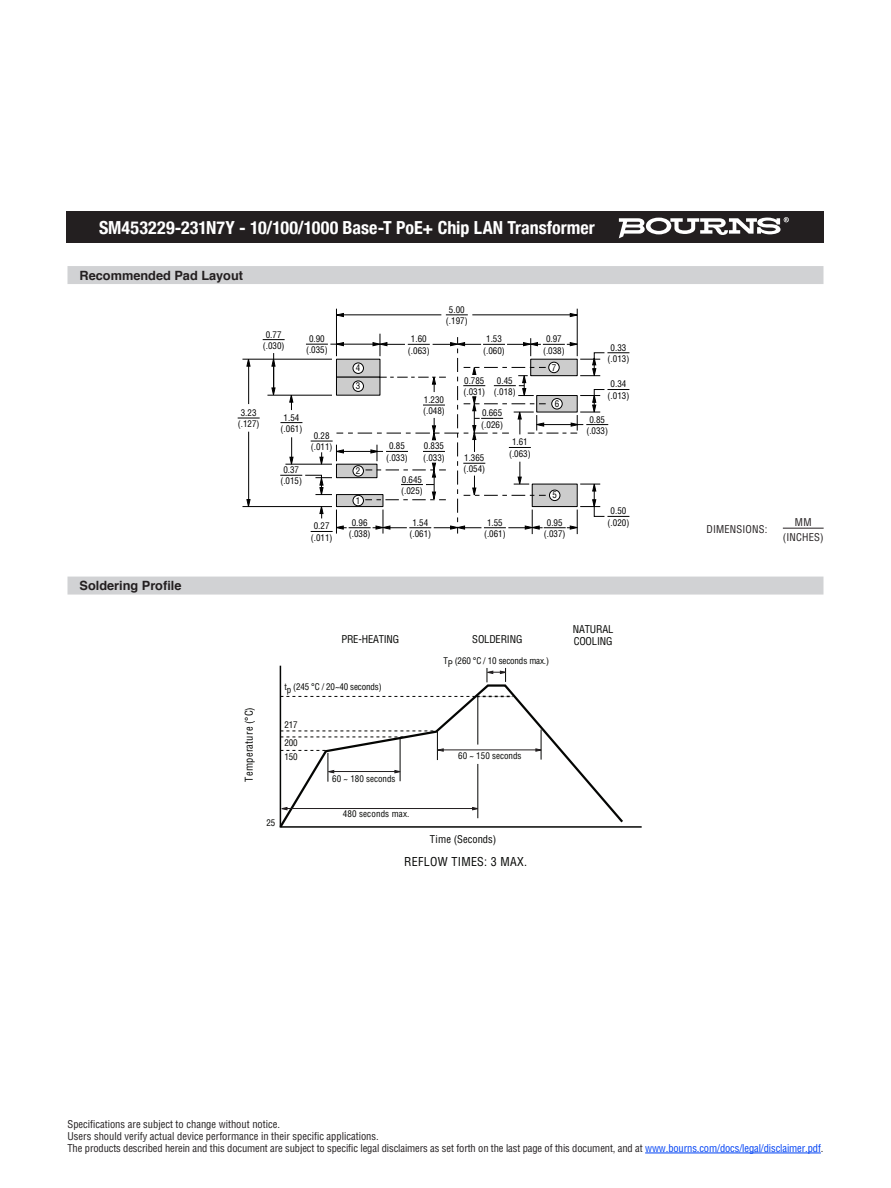
<style>
.page{position:relative;width:891px;height:1188px;background:#fff}
.page>*{position:absolute;margin:0;border:0;box-sizing:border-box;transform-origin:0 0}
.t1{font:700 condensed 24px "Helvetica Neue";color:#fff}
.t2{font:700 condensed 18px "Helvetica Neue";color:#fff}
.t3{font:700 12.75px "Helvetica";color:#231f20}
.t4{font:condensed 12px "Helvetica";letter-spacing:.025em;color:#040503}
.negative_type_header{font:condensed 10.5px "Helvetica";letter-spacing:-.01em;color:#231f20}
.t5{font:condensed 10.5px/12.6px "Helvetica";letter-spacing:-.015em;color:#040503}
.t6{font:condensed 10.5px "Helvetica";letter-spacing:.025em;color:#040503}
.negative_type_header-2{font:condensed 10.5px "Helvetica";letter-spacing:.02em;color:#231f20}
.t7{font:condensed 9px/11.2px "Helvetica";color:#000;text-align:center}
.t8{font:condensed 9px "Helvetica";letter-spacing:-.015em;color:#040503}
.t9{font:condensed 9px "Helvetica";letter-spacing:.015em;color:#040503}
.s1{color:#0042f4}
</style>
<div class="page">
<div style="left:68px;top:212px;width:756px;height:31px;background:#231f20"></div>
<svg style="left:619px;top:217px;width:170px;height:21px"></svg>
<div style="left:68px;top:266px;width:756px;height:18px;background:#d1d2d4"></div>
<hr style="left:336px;top:309px;width:1px;height:47px;background:#000">
<hr style="left:577px;top:309px;width:1px;height:47px;background:#000">
<svg style="left:337px;top:313px;width:7px;height:4px"></svg>
<hr style="left:342px;top:314px;width:99px;height:1px;background:#000">
<svg style="left:570px;top:313px;width:8px;height:4px"></svg>
<hr style="left:472px;top:314px;width:99px;height:1px;background:#000">
<svg style="left:446px;top:314px;width:22px;height:1px"></svg>
<svg style="left:238px;top:334px;width:391px;height:200px"></svg>
<div style="left:68px;top:577px;width:756px;height:18px;background:#d1d2d4"></div>
<svg style="left:279px;top:683px;width:346px;height:145px"></svg>
<svg style="left:280px;top:696px;width:233px;height:1px"></svg>
<hr style="left:541px;top:730px;width:1px;height:30px;background:#040503">
<svg style="left:535px;top:748px;width:8px;height:4px"></svg>
<hr style="left:443px;top:750px;width:97px;height:1px;background:#231f20">
<svg style="left:280px;top:731px;width:164px;height:51px"></svg>
<hr style="left:334px;top:771px;width:65px;height:1px;background:#231f20">
<svg style="left:486px;top:668px;width:21px;height:14px"></svg>
<hr style="left:477px;top:764px;width:1px;height:54px;background:#040503">
<svg style="left:280px;top:807px;width:7px;height:3px"></svg>
<svg style="left:472px;top:807px;width:8px;height:3px"></svg>
<hr style="left:287px;top:808px;width:190px;height:1px;background:#231f20">
<hr style="left:477px;top:697px;width:1px;height:48px;background:#040503">
<hr style="left:645px;top:1153px;width:176px;height:1px;background:#0042f4">
<hr style="left:783px;top:528px;width:41px;height:1px;background:#231f20">
<p class="t2" style="left:99px;top:212px;width:497px">SM453229-231N7Y - 10/100/1000 Base-T PoE+ Chip LAN Transformer</p>
<p class="t3" style="left:80px;top:265px;width:165px">Recommended Pad Layout</p>
<p class="t7" style="left:446px;top:304px;width:23px">5.00 (.197)</p>
<h1 class="t1" style="left:98px;top:211px;width:405px">3312 - 2 mm SMD Trimming Potentiometer</h1>
<p class="t3" style="left:80px;top:575px;width:104px">Soldering Profile</p>
<p class="t7" style="left:263px;top:328px;width:23px">0.77 (.030)</p>
<p class="t7" style="left:306px;top:333px;width:23px">0.90 (.035)</p>
<p class="t7" style="left:608px;top:342px;width:23px">0.33 (.013)</p>
<p class="t7" style="left:608px;top:378px;width:23px">0.34 (.013)</p>
<p class="t7" style="left:586px;top:413px;width:23px">0.85 (.033)</p>
<p class="t7" style="left:509px;top:436px;width:23px">1.61 (.063)</p>
<p class="t7" style="left:408px;top:333px;width:23px">1.60 (.063)</p>
<p class="t7" style="left:483px;top:333px;width:23px">1.53 (.060)</p>
<p class="t7" style="left:543px;top:333px;width:23px">0.97 (.038)</p>
<p class="t7" style="left:552px;top:362px;width:6px">7</p>
<p class="t7" style="left:356px;top:359px;width:6px;line-height:18px;text-align:left">4<br>3</p>
<p class="t7" style="left:463px;top:375px;width:23px;text-align:left">0.785 (.031)</p>
<p class="t7" style="left:494px;top:375px;width:23px">0.45 (.018)</p>
<p class="t7" style="left:423px;top:394px;width:23px;text-align:left">1.230 (.048)</p>
<p class="t7" style="left:555px;top:398px;width:6px">6</p>
<p class="t7" style="left:238px;top:407px;width:23px">3.23 (.127)</p>
<p class="t7" style="left:481px;top:407px;width:23px;text-align:left">0.665 (.026)</p>
<p class="t7" style="left:281px;top:411px;width:23px">1.54 (.061)</p>
<p class="t7" style="left:280px;top:464px;width:23px">0.37 (.015)</p>
<p class="t7" style="left:311px;top:430px;width:23px">0.28 (.011)</p>
<p class="t7" style="left:386px;top:440px;width:23px">0.85 (.033)</p>
<p class="t7" style="left:423px;top:440px;width:23px;text-align:left">0.835 (.033)</p>
<p class="t7" style="left:401px;top:473px;width:23px;text-align:left">0.645 (.025)</p>
<p class="t7" style="left:463px;top:452px;width:23px;text-align:left">1.365 (.054)</p>
<p class="t7" style="left:356px;top:465px;width:6px">2</p>
<p class="t7" style="left:356px;top:495px;width:6px">1</p>
<p class="t7" style="left:552px;top:489px;width:6px">5</p>
<p class="t7" style="left:311px;top:520px;width:23px">0.27 (.011)</p>
<p class="t7" style="left:349px;top:517px;width:23px">0.96 (.038)</p>
<p class="t7" style="left:409px;top:517px;width:23px">1.54 (.061)</p>
<p class="t7" style="left:484px;top:517px;width:23px">1.55 (.061)</p>
<p class="t7" style="left:544px;top:517px;width:23px">0.95 (.037)</p>
<p class="t7" style="left:608px;top:505px;width:23px">0.50 (.020)</p>
<p class="t5" style="left:341px;top:633px;width:59px">PRE-HEATING</p>
<p class="t5" style="left:472px;top:633px;width:52px">SOLDERING</p>
<p class="t5" style="left:573px;top:622px;width:42px">NATURAL<br>COOLING</p>
<p class="t8" style="left:443px;top:655px;width:107px">TP (260 °C / 10 seconds max.)</p>
<p class="t6" style="left:242px;top:782px;width:76px;rotate:-90deg">Temperature (°C)</p>
<p class="t8" style="left:284px;top:682px;width:99px">tp (245 °C / 20~40 seconds)</p>
<p class="t8" style="left:284px;top:719px;width:15px">217</p>
<p class="t8" style="left:284px;top:737px;width:15px">200</p>
<p class="t8" style="left:284px;top:751px;width:15px">150</p>
<p class="t8" style="left:266px;top:817px;width:10px">25</p>
<p class="t8" style="left:332px;top:774px;width:65px">60 ~ 180 seconds</p>
<p class="t9" style="left:343px;top:808px;width:68px">480 seconds max.</p>
<p class="t8" style="left:458px;top:750px;width:65px">60 ~ 150 seconds</p>
<p class="t5" style="left:430px;top:833px;width:68px">Time (Seconds)</p>
<p class="t4" style="left:404px;top:855px;width:124px">REFLOW TIMES: 3 MAX.</p>
<p class="negative_type_header-2" style="left:706px;top:523px;width:62px">DIMENSIONS:</p>
<p class="negative_type_header" style="left:795px;top:515px;width:18px">MM</p>
<p class="negative_type_header" style="left:783px;top:530px;width:42px">(INCHES)</p>
<p class="negative_type_header" style="left:68px;top:1118px;width:214px">Specifications are subject to change without notice.</p>
<p class="negative_type_header" style="left:68px;top:1130px;width:313px">Users should verify actual device performance in their specific applications.</p>
<p class="negative_type_header" style="left:68px;top:1142px;width:757px">The products described herein and this document are subject to specific legal disclaimers as set forth on the last page of this document, and at <span class="s1">www.bourns.com/docs/legal/disclaimer.pdf</span>.</p>
</div>
